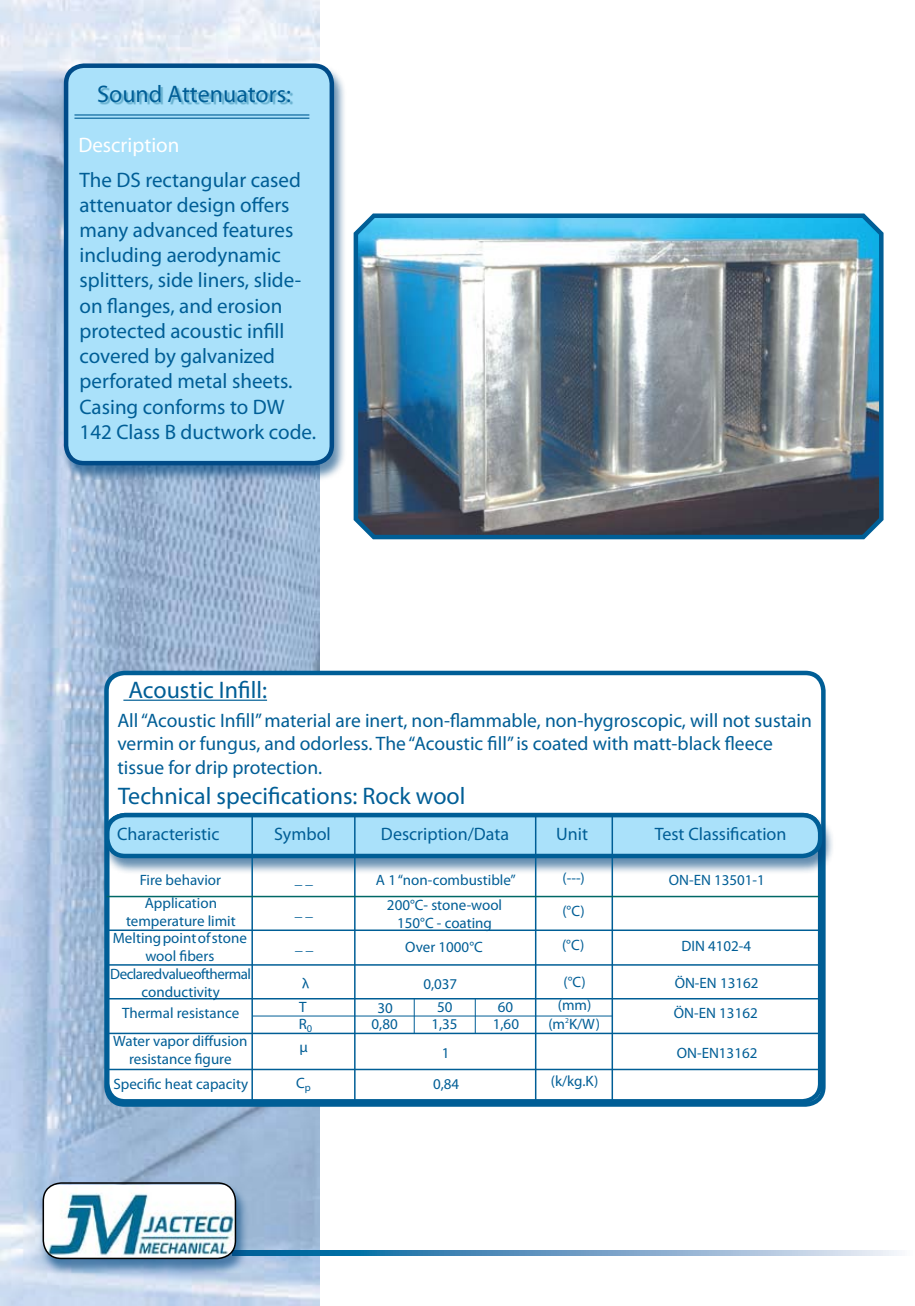
<style>
.page{position:relative;width:915px;height:1306px;background:#fff}
.page>*{position:absolute;margin:0;border:0;box-sizing:border-box;transform-origin:0 0}
.t1{font:24px "Myriad Pro";color:#005e96}
.t2{font:21px/25.2px "Myriad Pro";color:#005e96}
.t3{font:21px "Myriad Pro";color:#fff}
.t4{font:19.5px/23.4px "Myriad Pro";color:#005e96}
.t5{font:18px "Myriad Pro";color:#005e96}
.t6{font:15px/18px "Myriad Pro";color:#005e96;text-align:center}
.t7{font:15px/18px "Myriad Pro";letter-spacing:-.035em;color:#005e96;text-align:center}
</style>
<div class="page">
<img style="left:0;top:0;width:319px;height:1305px">
<div style="left:60px;top:64px;width:292px;height:424px;background:#00457e;opacity:.61"></div>
<div style="left:66px;top:66px;width:266px;height:397px;background:#aae1fa;border-radius:18px"></div>
<div style="left:64px;top:63px;width:270px;height:402px;border:4px solid #004b88;border-radius:18px"></div>
<div style="left:99px;top:87px;width:264px;height:80px;background:#00678f;opacity:.4"></div>
<hr style="left:74px;top:114px;width:235px;height:1px;background:#005e96">
<hr style="left:74px;top:118px;width:235px;height:1px;background:#005e96">
<img style="left:351px;top:209px;width:533px;height:331px">
<div style="left:106px;top:673px;width:717px;height:431px;background:#fff;border-radius:18px"></div>
<div style="left:104px;top:670px;width:721px;height:436px;border:4px solid #005e96;border-radius:18px"></div>
<div style="left:105px;top:812px;width:717px;height:291px;border:4px solid #005e96;border-radius:18px"></div>
<div style="left:101px;top:813px;width:739px;height:68px;background:#00457e;opacity:.61"></div>
<div style="left:107px;top:815px;width:712px;height:41px;background:#aae1fa;border-radius:18px"></div>
<div style="left:105px;top:812px;width:717px;height:46px;border:4px solid #005e96;border-radius:18px"></div>
<hr style="left:251px;top:816px;width:2px;height:287px;background:#005e96">
<hr style="left:354px;top:814px;width:1px;height:289px;background:#005e96">
<hr style="left:534px;top:814px;width:2px;height:285px;background:#005e96">
<hr style="left:611px;top:815px;width:1px;height:285px;background:#005e96">
<hr style="left:106px;top:895px;width:713px;height:2px;background:#006866">
<hr style="left:108px;top:929px;width:712px;height:2px;background:#005e96">
<hr style="left:106px;top:964px;width:713px;height:1px;background:#005e96">
<hr style="left:107px;top:998px;width:713px;height:1px;background:#005e96">
<hr style="left:106px;top:1032px;width:712px;height:2px;background:#005e96">
<hr style="left:252px;top:1015px;width:360px;height:1px;background:#005e96">
<hr style="left:413px;top:998px;width:1px;height:35px;background:#005e96">
<hr style="left:474px;top:998px;width:1px;height:35px;background:#005e96">
<hr style="left:106px;top:1068px;width:713px;height:2px;background:#005e96">
<hr style="left:123px;top:699px;width:144px;height:1px;background:#005e96">
<svg style="left:255px;top:1250px;width:644px;height:5px;background:#6ca0c5"></svg>
<div style="left:39px;top:1182px;width:216px;height:99px;background:#00457e;opacity:.61"></div>
<img style="left:43px;top:1184px;width:192px;height:74px">
<div style="left:43px;top:1182px;width:193px;height:77px;border:2px solid #000;border-radius:18px"></div>
<h1 class="t1" style="left:97px;top:79px;width:195px">Sound Attenuators:</h1>
<h2 class="t3" style="left:78px;top:132px;width:102px">Description</h2>
<p class="t2" style="left:80px;top:167px;width:238px">The DS rectangular cased attenuator design offers many advanced features including aerodynamic splitters, side liners, slide&shy;on flanges, and erosion protected acoustic infill covered by galvanized perforated metal sheets.<br>Casing conforms to DW<br>142 Class B ductwork code.</p>
<h1 class="t1" style="left:128px;top:675px;width:140px">Acoustic Infill:</h1>
<h3 class="t4" style="left:117px;top:708px;width:696px">All “Acoustic Infill” material are inert, non-flammable, non-hygroscopic, will not sustain vermin or fungus, and odorless. The “Acoustic fill” is coated with matt-black fleece tissue for drip protection.</h3>
<h1 class="t1" style="left:118px;top:781px;width:348px">Technical specifications: Rock wool</h1>
<p class="t5" style="left:117px;top:822px;width:104px">Characteristic</p>
<p class="t5" style="left:274px;top:822px;width:58px">Symbol</p>
<p class="t5" style="left:381px;top:822px;width:130px">Description/Data</p>
<p class="t5" style="left:556px;top:822px;width:33px">Unit</p>
<p class="t5" style="left:654px;top:822px;width:133px">Test Classification</p>
<p class="t6" style="left:140px;top:871px;width:83px">Fire behavior</p>
<p class="t6" style="left:376px;top:870px;width:141px">A 1 “non-combustible”</p>
<p class="t6" style="left:668px;top:870px;width:98px">ON-EN 13501-1</p>
<p class="t6" style="left:126px;top:893px;width:111px">Application temperature limit</p>
<p class="t6" style="left:387px;top:895px;width:117px">200°C- stone-wool<br>150°C - coating</p>
<p class="t6" style="left:562px;top:901px;width:24px">(°C)</p>
<p class="t6" style="left:113px;top:928px;width:135px">Melting point of stone wool fibers</p>
<p class="t6" style="left:405px;top:937px;width:79px">Over 1000°C</p>
<p class="t6" style="left:562px;top:935px;width:24px">(°C)</p>
<p class="t6" style="left:681px;top:936px;width:71px">DIN 4102-4</p>
<p class="t7" style="left:110px;top:964px;width:142px">Declared value of thermal conductivity</p>
<p class="t6" style="left:423px;top:974px;width:35px">0,037</p>
<p class="t6" style="left:563px;top:972px;width:24px">(°C)</p>
<p class="t6" style="left:674px;top:974px;width:85px">ÖN-EN 13162</p>
<p class="t6" style="left:122px;top:1003px;width:118px">Thermal resistance</p>
<p class="t6" style="left:298px;top:998px;width:15px;line-height:16.4px;text-align:left">T<br>R<sub>0</sub></p>
<p class="t6" style="left:377px;top:998px;width:17px">30</p>
<p class="t6" style="left:437px;top:998px;width:17px">50</p>
<p class="t6" style="left:497px;top:997px;width:17px">60</p>
<p class="t6" style="left:562px;top:868px;width:24px">(---)</p>
<p class="t6" style="left:295px;top:901px;width:20px">_ _</p>
<p class="t6" style="left:548px;top:995px;width:53px;line-height:19px">(mm) (m<sup>2</sup>K/W)</p>
<p class="t6" style="left:673px;top:1003px;width:85px">ÖN-EN 13162</p>
<p class="t6" style="left:371px;top:1014px;width:28px">0,80</p>
<p class="t6" style="left:431px;top:1014px;width:28px">1,35</p>
<p class="t6" style="left:492px;top:1014px;width:28px">1,60</p>
<p class="t6" style="left:113px;top:1031px;width:136px">Water vapor diffusion resistance figure</p>
<p class="t6" style="left:299px;top:1037px;width:10px">μ</p>
<p class="t6" style="left:441px;top:1043px;width:9px">1</p>
<p class="t6" style="left:676px;top:1043px;width:82px">ON-EN13162</p>
<p class="t6" style="left:113px;top:1074px;width:136px">Specific heat capacity</p>
<p class="t6" style="left:296px;top:1073px;width:16px">C<sub>p</sub></p>
<p class="t6" style="left:433px;top:1074px;width:28px">0,84</p>
<p class="t6" style="left:550px;top:1071px;width:49px">(k/kg.K)</p>
</div>
